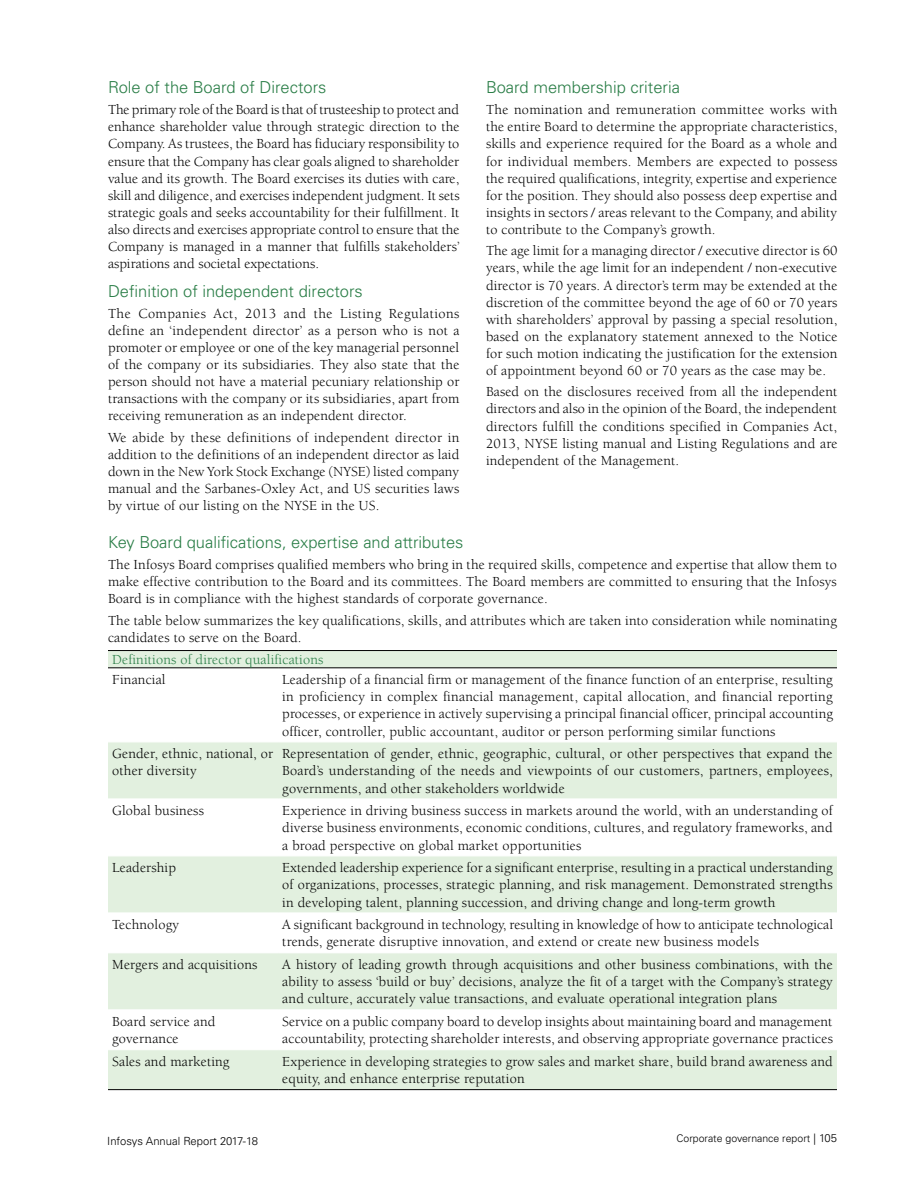
<style>
.page{position:relative;width:918px;height:1188px;background:#fff}
.page>*{position:absolute;margin:0;border:0;box-sizing:border-box;transform-origin:0 0}
.t1{font:300 16.5px "Univers LT Std";color:#297d46}
.t2{font:14.25px/17.1px "Berkeley Std";letter-spacing:.01em;color:#000;text-align:justify}
.t3{font:14.25px "Berkeley Std";letter-spacing:.01em;color:#297d46}
.t4{font:300 11.25px "Univers LT Std";color:#000}
.t5{font:300 10.5px "Univers LT Std";color:#000}
.s1{font-size:11.25px}
</style>
<div class="page">
<svg style="left:108px;top:651px;width:729px;height:438px;fill:#e2f0df"></svg>
<hr style="left:108px;top:742px;width:170px;height:1px;background:#fff">
<hr style="left:278px;top:742px;width:559px;height:1px;background:#fff">
<hr style="left:108px;top:799px;width:170px;height:1px;background:#fff">
<hr style="left:278px;top:799px;width:559px;height:1px;background:#fff">
<hr style="left:108px;top:856px;width:170px;height:1px;background:#fff">
<hr style="left:278px;top:856px;width:559px;height:1px;background:#fff">
<hr style="left:108px;top:913px;width:170px;height:1px;background:#fff">
<hr style="left:278px;top:913px;width:559px;height:1px;background:#fff">
<hr style="left:108px;top:952px;width:170px;height:1px;background:#fff">
<hr style="left:278px;top:952px;width:559px;height:1px;background:#fff">
<hr style="left:108px;top:1009px;width:170px;height:1px;background:#fff">
<hr style="left:278px;top:1009px;width:559px;height:1px;background:#fff">
<hr style="left:108px;top:1049px;width:170px;height:1px;background:#fff">
<hr style="left:278px;top:1049px;width:559px;height:1px;background:#fff">
<hr style="left:108px;top:650px;width:170px;height:1px;background:#000">
<hr style="left:278px;top:650px;width:559px;height:1px;background:#000">
<hr style="left:108px;top:667px;width:170px;height:1px;background:#000">
<hr style="left:278px;top:667px;width:559px;height:1px;background:#000">
<hr style="left:108px;top:1089px;width:170px;height:1px;background:#000">
<hr style="left:278px;top:1089px;width:559px;height:1px;background:#000">
<p class="t1" style="left:108px;top:77px;width:220px">Role of the Board of Directors</p>
<p class="t2" style="left:108px;top:102px;width:353px">The primary role of the Board is that of trusteeship to protect and enhance shareholder value through strategic direction to the Company. As trustees, the Board has fiduciary responsibility to ensure that the Company has clear goals aligned to shareholder value and its growth. The Board exercises its duties with care, skill and diligence, and exercises independent judgment. It sets strategic goals and seeks accountability for their fulfillment. It also directs and exercises appropriate control to ensure that the Company is managed in a manner that fulfills stakeholders’ aspirations and societal expectations.</p>
<p class="t1" style="left:108px;top:281px;width:256px">Definition of independent directors</p>
<p class="t2" style="left:108px;top:305px;width:353px">The Companies Act, 2013 and the Listing Regulations define an ‘independent director’ as a person who is not a promoter or employee or one of the key managerial personnel of the company or its subsidiaries. They also state that the person should not have a material pecuniary relationship or transactions with the company or its subsidiaries, apart from receiving remuneration as an independent director.</p>
<p class="t2" style="left:108px;top:429px;width:353px">We abide by these definitions of independent director in addition to the definitions of an independent director as laid down in the New York Stock Exchange (NYSE) listed company manual and the Sarbanes-Oxley Act, and US securities laws by virtue of our listing on the NYSE in the US.</p>
<p class="t1" style="left:108px;top:532px;width:357px">Key Board qualifications, expertise and attributes</p>
<p class="t2" style="left:108px;top:556px;width:730px">The Infosys Board comprises qualified members who bring in the required skills, competence and expertise that allow them to make effective contribution to the Board and its committees. The Board members are committed to ensuring that the Infosys Board is in compliance with the highest standards of corporate governance.</p>
<p class="t2" style="left:108px;top:612px;width:731px">The table below summarizes the key qualifications, skills, and attributes which are taken into consideration while nominating candidates to serve on the Board.</p>
<p class="t3" style="left:112px;top:651px;width:213px">Definitions of director qualifications</p>
<p class="t2" style="left:112px;top:671px;width:55px">Financial</p>
<p class="t2" style="left:282px;top:671px;width:552px">Leadership of a financial firm or management of the finance function of an enterprise, resulting in proficiency in complex financial management, capital allocation, and financial reporting processes, or experience in actively supervising a principal financial officer, principal accounting officer, controller, public accountant, auditor or person performing similar functions</p>
<p class="t2" style="left:112px;top:746px;width:163px">Gender, ethnic, national, or other diversity</p>
<p class="t2" style="left:282px;top:746px;width:552px">Representation of gender, ethnic, geographic, cultural, or other perspectives that expand the Board’s understanding of the needs and viewpoints of our customers, partners, employees, governments, and other stakeholders worldwide</p>
<p class="t2" style="left:112px;top:803px;width:93px">Global business</p>
<p class="t2" style="left:282px;top:803px;width:552px">Experience in driving business success in markets around the world, with an understanding of diverse business environments, economic conditions, cultures, and regulatory frameworks, and a broad perspective on global market opportunities</p>
<p class="t2" style="left:112px;top:860px;width:65px">Leadership</p>
<p class="t2" style="left:282px;top:860px;width:552px">Extended leadership experience for a significant enterprise, resulting in a practical understanding of organizations, processes, strategic planning, and risk management. Demonstrated strengths in developing talent, planning succession, and driving change and long-term growth</p>
<p class="t2" style="left:112px;top:917px;width:68px">Technology</p>
<p class="t2" style="left:282px;top:917px;width:552px">A significant background in technology, resulting in knowledge of how to anticipate technological trends, generate disruptive innovation, and extend or create new business models</p>
<p class="t2" style="left:112px;top:956px;width:147px">Mergers and acquisitions</p>
<p class="t2" style="left:282px;top:956px;width:552px">A history of leading growth through acquisitions and other business combinations, with the ability to assess ‘build or buy’ decisions, analyze the fit of a target with the Company’s strategy and culture, accurately value transactions, and evaluate operational integration plans</p>
<p class="t2" style="left:112px;top:1013px;width:105px">Board service and governance</p>
<p class="t2" style="left:282px;top:1013px;width:552px">Service on a public company board to develop insights about maintaining board and management accountability, protecting shareholder interests, and observing appropriate governance practices</p>
<p class="t2" style="left:112px;top:1053px;width:119px">Sales and marketing</p>
<p class="t2" style="left:282px;top:1053px;width:552px">Experience in developing strategies to grow sales and market share, build brand awareness and equity, and enhance enterprise reputation</p>
<p class="t1" style="left:486px;top:77px;width:196px">Board membership criteria</p>
<p class="t2" style="left:486px;top:102px;width:353px">The nomination and remuneration committee works with the entire Board to determine the appropriate characteristics, skills and experience required for the Board as a whole and for individual members. Members are expected to possess the required qualifications, integrity, expertise and experience for the position. They should also possess deep expertise and insights in sectors / areas relevant to the Company, and ability to contribute to the Company’s growth.</p>
<p class="t2" style="left:486px;top:243px;width:353px">The age limit for a managing director / executive director is 60 years, while the age limit for an independent / non-executive director is 70 years. A director’s term may be extended at the discretion of the committee beyond the age of 60 or 70 years with shareholders’ approval by passing a special resolution, based on the explanatory statement annexed to the Notice for such motion indicating the justification for the extension of appointment beyond 60 or 70 years as the case may be.</p>
<p class="t2" style="left:486px;top:384px;width:353px">Based on the disclosures received from all the independent directors and also in the opinion of the Board, the independent directors fulfill the conditions specified in Companies Act, 2013, NYSE listing manual and Listing Regulations and are independent of the Management.</p>
<p class="t4" style="left:107px;top:1135px;width:153px">Infosys Annual Report 2017-18</p>
<p class="t5" style="left:677px;top:1132px;width:162px">Corporate governance report <span class="s1">| 105</span></p>
</div>
